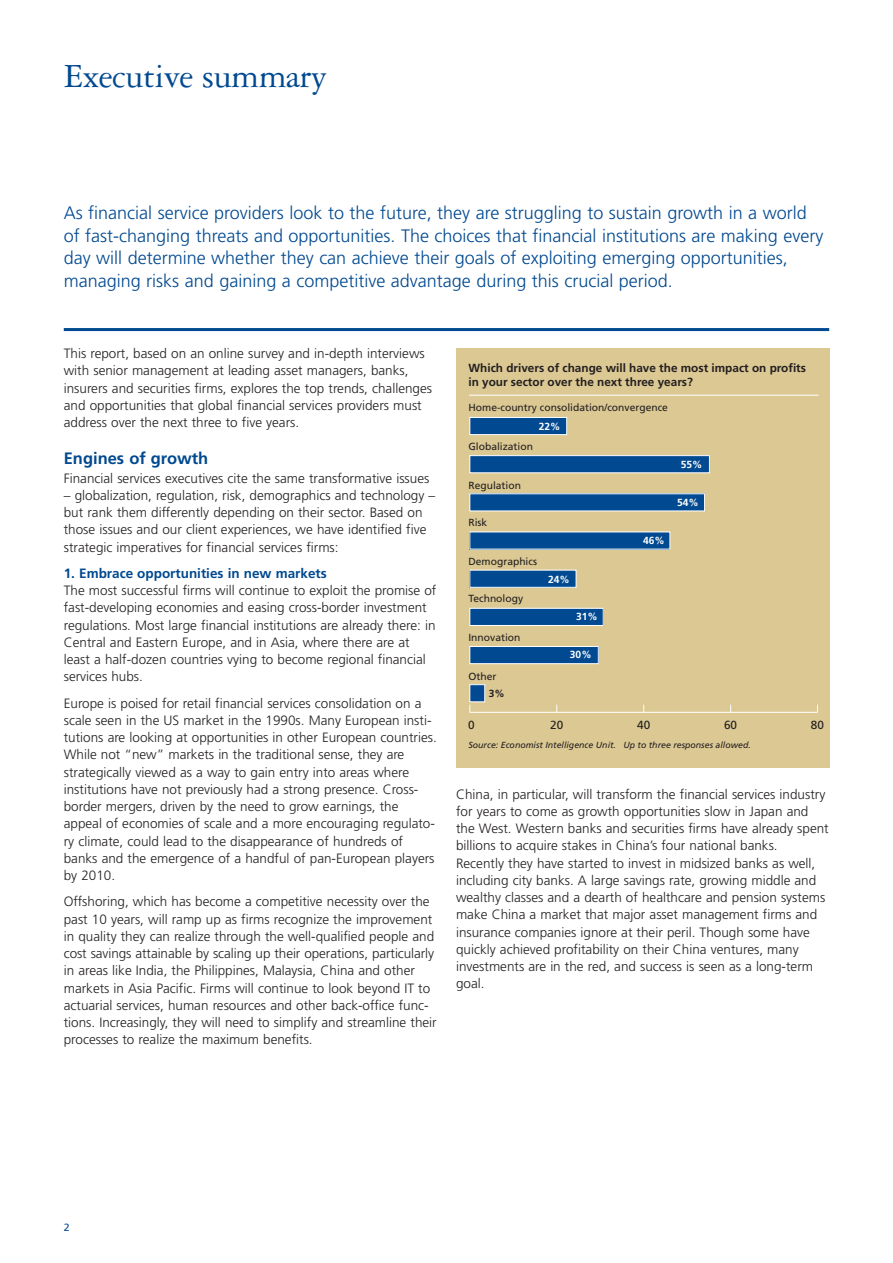
<style>
.page{position:relative;width:893px;height:1263px;background:#fff}
.page>*{position:absolute;margin:0;border:0;box-sizing:border-box;transform-origin:0 0}
.t1{font:36px "Garamond Three";letter-spacing:-.015em;color:#014990}
.t2{font:300 18px/22.5px "Frutiger";color:#014990}
.t3{font:700 16.5px "Frutiger";color:#014990}
.t4{font:300 13.5px/17.2px "Frutiger";color:#231f20}
.t5{font:700 13.5px "Frutiger";color:#014990}
.t6{font:700 11.7px/14.1px "Frutiger";color:#231f20}
.t7{font:11.7px "Frutiger";color:#231f20}
.t8{font:10.5px "Frutiger";color:#014990}
.t9{font:10.35px "Frutiger";color:#231f20}
.t10{font:700 10.35px "Frutiger";color:#fff}
.t11{font:700 10.35px "Frutiger";color:#231f20}
.t12{font:italic 8.85px "Frutiger";color:#231f20}
</style>
<div class="page">
<hr style="left:64px;top:328px;width:765px;height:3px;background:#014990">
<div style="left:456px;top:348px;width:373px;height:419px;background:#dbc893"></div>
<hr style="left:469px;top:395px;width:350px;height:1px;background:#fff">
<hr style="left:470px;top:712px;width:348px;height:1px;background:#fff">
<div style="left:470px;top:417px;width:97px;height:18px;background:#014990"></div>
<div style="left:469px;top:417px;width:98px;height:18px;border:1px solid #fff"></div>
<div style="left:470px;top:456px;width:239px;height:17px;background:#014990"></div>
<div style="left:469px;top:455px;width:241px;height:18px;border:1px solid #fff"></div>
<div style="left:470px;top:494px;width:234px;height:17px;background:#014990"></div>
<div style="left:470px;top:532px;width:200px;height:17px;background:#014990"></div>
<div style="left:470px;top:570px;width:106px;height:17px;background:#014990"></div>
<div style="left:469px;top:570px;width:107px;height:18px;border:1px solid #fff"></div>
<div style="left:470px;top:608px;width:133px;height:17px;background:#014990"></div>
<div style="left:469px;top:608px;width:135px;height:18px;border:1px solid #fff"></div>
<div style="left:470px;top:646px;width:128px;height:18px;background:#014990"></div>
<div style="left:469px;top:646px;width:130px;height:18px;border:1px solid #fff"></div>
<div style="left:470px;top:685px;width:15px;height:17px;background:#014990"></div>
<div style="left:469px;top:684px;width:16px;height:18px;border:1px solid #fff"></div>
<h1 class="t1" style="left:64px;top:64px;width:265px">Executive summary</h1>
<p class="t2" style="left:64px;top:203px;width:761px">As financial service providers look to the future, they are struggling to sustain growth in a world of fast-changing threats and opportunities. The choices that financial institutions are making every day will determine whether they can achieve their goals of exploiting emerging opportunities, managing risks and gaining a competitive advantage during this crucial period.</p>
<p class="t4" style="left:64px;top:346px;width:370px">This report, based on an online survey and in-depth interviews with senior management at leading asset managers, banks, insurers and securities firms, explores the top trends, challenges and opportunities that global financial services providers must address over the next three to five years.</p>
<p class="t3" style="left:64px;top:451px;width:146px">Engines of growth</p>
<p class="t4" style="left:64px;top:470px;width:367px">Financial services executives cite the same transformative issues</p>
<p class="t4" style="left:64px;top:488px;width:373px">– globalization, regulation, risk, demographics and technology – but rank them differently depending on their sector. Based on those issues and our client experiences, we have identified five strategic imperatives for financial services firms:</p>
<p class="t5" style="left:64px;top:568px;width:264px">1. Embrace opportunities in new markets</p>
<p class="t4" style="left:64px;top:583px;width:374px">The most successful firms will continue to exploit the promise of fast-developing economies and easing cross-border investment regulations. Most large financial institutions are already there: in Central and Eastern Europe, and in Asia, where there are at least a half-dozen countries vying to become regional financial services hubs.</p>
<p class="t4" style="left:64px;top:695px;width:375px">Europe is poised for retail financial services consolidation on a scale seen in the US market in the 1990s. Many European insti&shy;tutions are looking at opportunities in other European countries.<br>While not “new” markets in the traditional sense, they are strategically viewed as a way to gain entry into areas where institutions have not previously had a strong presence. Cross&shy;border mergers, driven by the need to grow earnings, the appeal of economies of scale and a more encouraging regulato&shy;ry climate, could lead to the disappearance of hundreds of banks and the emergence of a handful of pan-European players by 2010.</p>
<p class="t4" style="left:64px;top:894px;width:374px">Offshoring, which has become a competitive necessity over the past 10 years, will ramp up as firms recognize the improvement in quality they can realize through the well-qualified people and cost savings attainable by scaling up their operations, particularly in areas like India, the Philippines, Malaysia, China and other markets in Asia Pacific. Firms will continue to look beyond IT to actuarial services, human resources and other back-office func&shy;tions. Increasingly, they will need to simplify and streamline their processes to realize the maximum benefits.</p>
<p class="t6" style="left:468px;top:362px;width:339px">Which drivers of change will have the most impact on profits in your sector over the next three years?</p>
<p class="t9" style="left:468px;top:403px;width:201px">Home-country consolidation/convergence</p>
<p class="t9" style="left:468px;top:442px;width:66px">Globalization</p>
<p class="t9" style="left:468px;top:481px;width:54px">Regulation</p>
<p class="t9" style="left:468px;top:519px;width:20px">Risk</p>
<p class="t9" style="left:468px;top:558px;width:70px">Demographics</p>
<p class="t9" style="left:468px;top:594px;width:56px">Technology</p>
<p class="t9" style="left:468px;top:633px;width:54px">Innovation</p>
<p class="t9" style="left:468px;top:672px;width:30px">Other</p>
<p class="t10" style="left:539px;top:422px;width:23px">22%</p>
<p class="t10" style="left:643px;top:536px;width:23px">46%</p>
<p class="t10" style="left:548px;top:575px;width:23px">24%</p>
<p class="t10" style="left:576px;top:612px;width:23px">31%</p>
<p class="t10" style="left:570px;top:650px;width:23px">30%</p>
<p class="t11" style="left:489px;top:689px;width:18px">3%</p>
<p class="t10" style="left:681px;top:460px;width:23px">55%</p>
<p class="t10" style="left:677px;top:498px;width:23px">54%</p>
<p class="t7" style="left:468px;top:720px;width:8px">0</p>
<p class="t7" style="left:550px;top:720px;width:15px">20</p>
<p class="t7" style="left:637px;top:720px;width:15px">40</p>
<p class="t7" style="left:724px;top:720px;width:15px">60</p>
<p class="t7" style="left:811px;top:720px;width:15px">80</p>
<p class="t12" style="left:468px;top:742px;width:284px">Source: Economist Intelligence Unit. Up to three responses allowed.</p>
<p class="t4" style="left:456px;top:786px;width:374px">China, in particular, will transform the financial services industry for years to come as growth opportunities slow in Japan and the West. Western banks and securities firms have already spent billions to acquire stakes in China’s four national banks.<br>Recently they have started to invest in midsized banks as well, including city banks. A large savings rate, growing middle and wealthy classes and a dearth of healthcare and pension systems make China a market that major asset management firms and insurance companies ignore at their peril. Though some have quickly achieved profitability on their China ventures, many investments are in the red, and success is seen as a long-term goal.</p>
<p class="t8" style="left:64px;top:1223px;width:7px">2</p>
</div>
